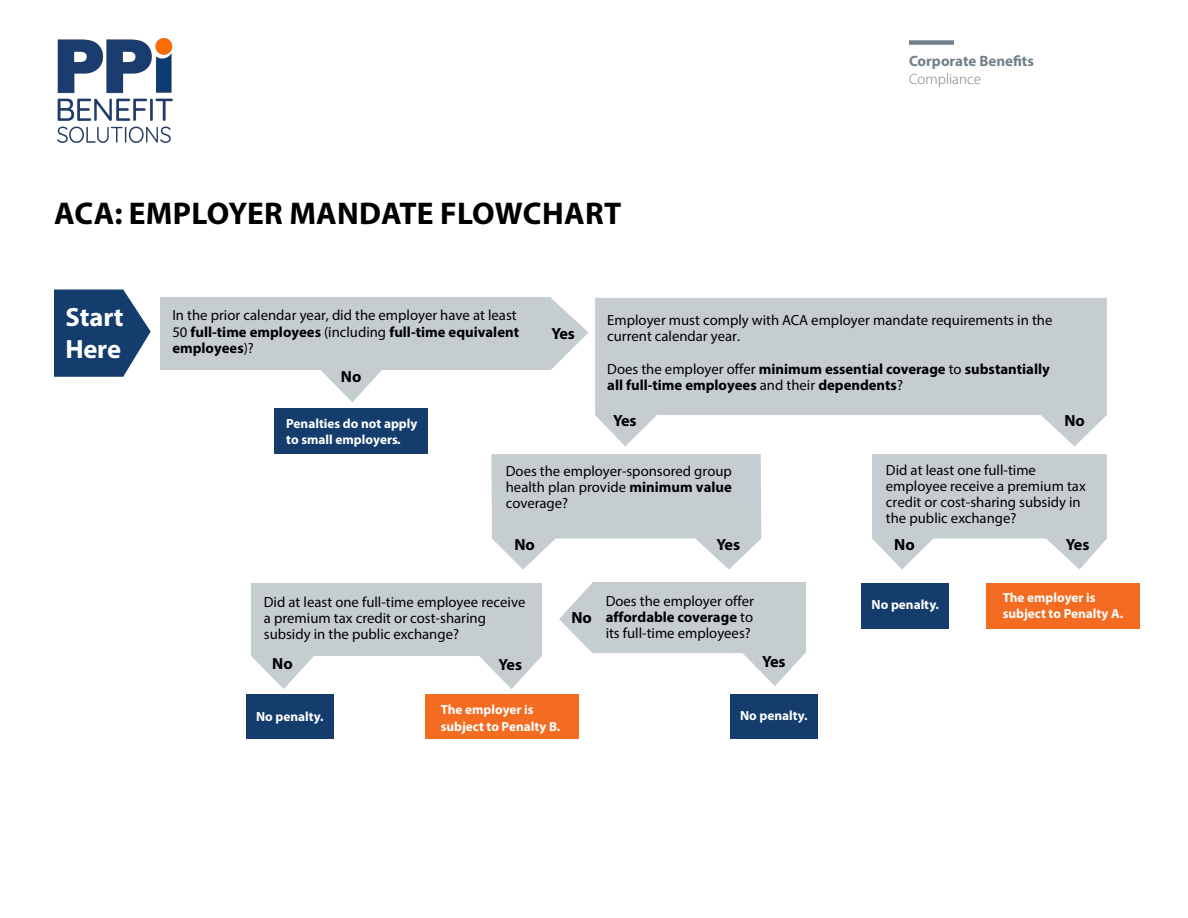
<style>
.page{position:relative;width:1188px;height:918px;background:#fff}
.page>*{position:absolute;margin:0;border:0;box-sizing:border-box;transform-origin:0 0}
.t1{font:700 31.5px "Myriad Pro";letter-spacing:.01em;color:#000}
.t2{font:700 26.55px/31.8px "Myriad Pro";color:#fff}
.t3{font:700 16.2px "Myriad Pro";letter-spacing:-.005em;color:#000}
.t4{font:700 15px "Myriad Pro";color:#72808a}
.t5{font:15px "Myriad Variable Concept";color:#72808a}
.t6{font:14.7px/16.2px "Myriad Pro";color:#000}
.t7{font:700 14.7px/16.2px "Myriad Pro";color:#000}
.t8{font:700 13.2px/16.2px "Myriad Pro";color:#fff}
.s1{font-weight:700}
.s2{font-weight:400}
</style>
<div class="page">
<svg style="left:491px;top:454px;width:270px;height:116px"></svg>
<svg style="left:872px;top:454px;width:235px;height:116px"></svg>
<svg style="left:595px;top:298px;width:512px;height:148px;fill:#c6cdd1"></svg>
<svg style="left:321px;top:370px;width:61px;height:32px"></svg>
<div style="left:160px;top:298px;width:391px;height:72px;background:#c6cdd1"></div>
<div style="left:274px;top:409px;width:154px;height:45px;background:#143d6d"></div>
<div style="left:861px;top:583px;width:88px;height:46px;background:#143d6d"></div>
<div style="left:246px;top:695px;width:88px;height:44px;background:#143d6d"></div>
<div style="left:730px;top:695px;width:88px;height:44px;background:#143d6d"></div>
<div style="left:426px;top:695px;width:153px;height:44px;background:#f36c21"></div>
<div style="left:987px;top:583px;width:153px;height:46px;background:#f36c21"></div>
<svg style="left:251px;top:656px;width:63px;height:33px"></svg>
<svg style="left:54px;top:290px;width:97px;height:87px;background:#365982"></svg>
<svg style="left:551px;top:298px;width:38px;height:72px"></svg>
<div style="left:251px;top:584px;width:291px;height:72px;background:#c6cdd1"></div>
<svg style="left:479px;top:656px;width:63px;height:33px"></svg>
<div style="left:593px;top:583px;width:213px;height:70px;background:#c6cdd1"></div>
<svg style="left:559px;top:583px;width:33px;height:70px"></svg>
<svg style="left:742px;top:653px;width:63px;height:33px"></svg>
<div style="left:909px;top:40px;width:45px;height:5px;background:#72808a"></div>
<img style="left:57px;top:38px;width:115px;height:104px">
<h1 class="t1" style="left:54px;top:193px;width:568px">ACA: EMPLOYER MANDATE FLOWCHART</h1>
<p class="t4" style="left:909px;top:51px;width:126px">Corporate Benefits</p>
<p class="t5" style="left:909px;top:70px;width:74px">Compliance</p>
<h2 class="t2" style="left:65px;top:300px;width:60px">Start<br>Here</h2>
<p class="t6" style="left:172px;top:307px;width:348px">In the prior calendar year, did the employer have at least<br>50 <span class="s1">full-time employees</span> (including <span class="s1">full-time equivalent employees</span>)?</p>
<p class="t3" style="left:341px;top:366px;width:22px">No</p>
<p class="t8" style="left:286px;top:415px;width:133px">Penalties do not apply to small employers.</p>
<p class="t3" style="left:551px;top:323px;width:25px">Yes</p>
<p class="t6" style="left:607px;top:312px;width:447px">Employer must comply with ACA employer mandate requirements in the current calendar year.</p>
<p class="t7" style="left:607px;top:360px;width:444px"><span class="s2">Does the employer offer</span> minimum essential coverage <span class="s2">to</span> substantially all full-time employees <span class="s2">and their</span> dependents<span class="s2">?</span></p>
<p class="t3" style="left:613px;top:410px;width:25px">Yes</p>
<p class="t3" style="left:1064px;top:410px;width:22px">No</p>
<p class="t6" style="left:506px;top:462px;width:228px;text-align:justify">Does the employer-sponsored group health plan provide <span class="s1">minimum value </span>coverage?</p>
<p class="t3" style="left:514px;top:534px;width:22px">No</p>
<p class="t3" style="left:717px;top:534px;width:25px">Yes</p>
<p class="t6" style="left:264px;top:594px;width:263px">Did at least one full-time employee receive a premium tax credit or cost-sharing subsidy in the public exchange?</p>
<p class="t3" style="left:499px;top:654px;width:25px">Yes</p>
<p class="t3" style="left:272px;top:653px;width:22px">No</p>
<p class="t3" style="left:571px;top:607px;width:22px">No</p>
<p class="t6" style="left:606px;top:593px;width:150px;text-align:justify">Does the employer offer <span class="s1">affordable coverage</span> to its full-time employees?</p>
<p class="t3" style="left:762px;top:651px;width:25px">Yes</p>
<p class="t8" style="left:256px;top:708px;width:69px">No penalty.</p>
<p class="t8" style="left:441px;top:701px;width:121px">The employer is subject to Penalty B.</p>
<p class="t8" style="left:740px;top:707px;width:69px">No penalty.</p>
<p class="t6" style="left:886px;top:461px;width:201px">Did at least one full-time employee receive a premium tax credit or cost-sharing subsidy in the public exchange?</p>
<p class="t3" style="left:894px;top:534px;width:22px">No</p>
<p class="t3" style="left:1066px;top:534px;width:25px">Yes</p>
<p class="t8" style="left:872px;top:596px;width:69px">No penalty.</p>
<p class="t8" style="left:1003px;top:589px;width:122px">The employer is subject to Penalty A.</p>
</div>
